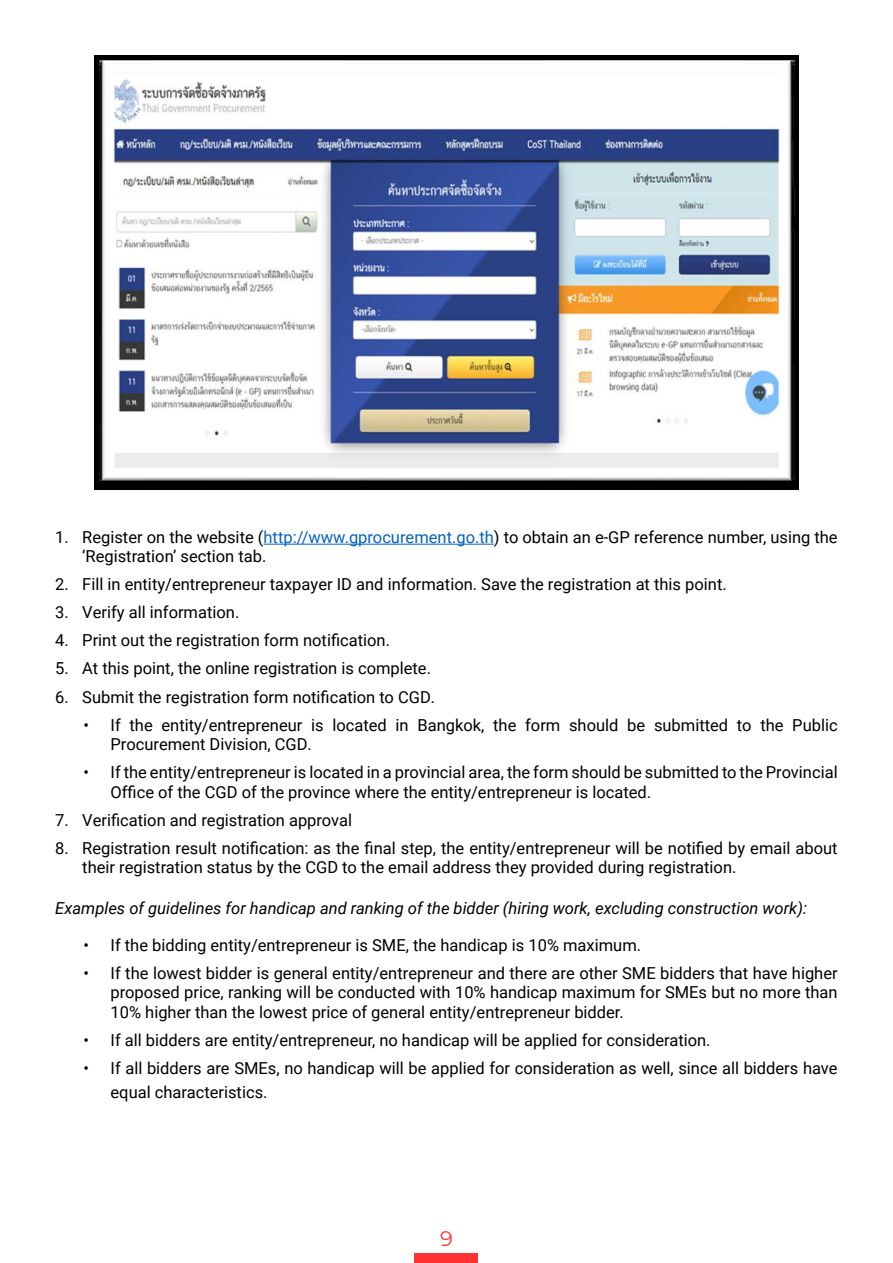
<style>
.page{position:relative;width:893px;height:1263px;background:#fff}
.page>*{position:absolute;margin:0;border:0;box-sizing:border-box;transform-origin:0 0}
.t1{font:21px "Montserrat";color:#f33}
.t2{font:16.5px/19.5px "Roboto";color:#000}
.t3{font:italic 16.5px "Roboto";color:#000}
.s1{color:#0563c1}
</style>
<div class="page">
<div style="left:415px;top:1254px;width:63px;height:9px;background:#f33"></div>
<hr style="left:264px;top:544px;width:230px;height:1px;background:#0563c1">
<img style="left:95px;top:55px;width:704px;height:434px">
<p class="t2" style="left:82px;top:527px;width:757px;text-indent:-27px">1. Register on the website (<span class="s1">http://www.gprocurement.go.th</span>) to obtain an e-GP reference number, using the ‘Registration’ section tab.</p>
<p class="t2" style="left:55px;top:574px;width:673px">2. Fill in entity/entrepreneur taxpayer ID and information. Save the registration at this point.</p>
<p class="t2" style="left:55px;top:602px;width:186px">3. Verify all information.</p>
<p class="t2" style="left:55px;top:630px;width:336px">4. Print out the registration form notification.</p>
<p class="t2" style="left:55px;top:658px;width:377px">5. At this point, the online registration is complete.</p>
<p class="t2" style="left:55px;top:686px;width:381px">6. Submit the registration form notification to CGD.</p>
<p class="t2" style="left:111px;top:714px;width:729px;text-indent:-27px">• If the entity/entrepreneur is located in Bangkok, the form should be submitted to the Public<br>Procurement Division, CGD.</p>
<p class="t2" style="left:111px;top:762px;width:729px;text-indent:-27px">• If the entity/entrepreneur is located in a provincial area, the form should be submitted to the Provincial<br>Office of the CGD of the province where the entity/entrepreneur is located.</p>
<p class="t2" style="left:55px;top:809px;width:298px">7. Verification and registration approval</p>
<p class="t2" style="left:82px;top:837px;width:757px;text-indent:-27px">8. Registration result notification: as the final step, the entity/entrepreneur will be notified by email about their registration status by the CGD to the email address they provided during registration.</p>
<p class="t3" style="left:55px;top:897px;width:753px">Examples of guidelines for handicap and ranking of the bidder (hiring work, excluding construction work):</p>
<p class="t2" style="left:84px;top:934px;width:559px">• If the bidding entity/entrepreneur is SME, the handicap is 10% maximum.</p>
<p class="t2" style="left:111px;top:962px;width:729px;text-align:justify;text-indent:-27px">• If the lowest bidder is general entity/entrepreneur and there are other SME bidders that have higher proposed price, ranking will be conducted with 10% handicap maximum for SMEs but no more than 10% higher than the lowest price of general entity/entrepreneur bidder.</p>
<p class="t2" style="left:84px;top:1029px;width:629px">• If all bidders are entity/entrepreneur, no handicap will be applied for consideration.</p>
<p class="t2" style="left:111px;top:1055px;width:729px;line-height:24px;text-indent:-27px">• If all bidders are SMEs, no handicap will be applied for consideration as well, since all bidders have equal characteristics.</p>
<p class="t1" style="left:440px;top:1223px;width:14px">9</p>
</div>
